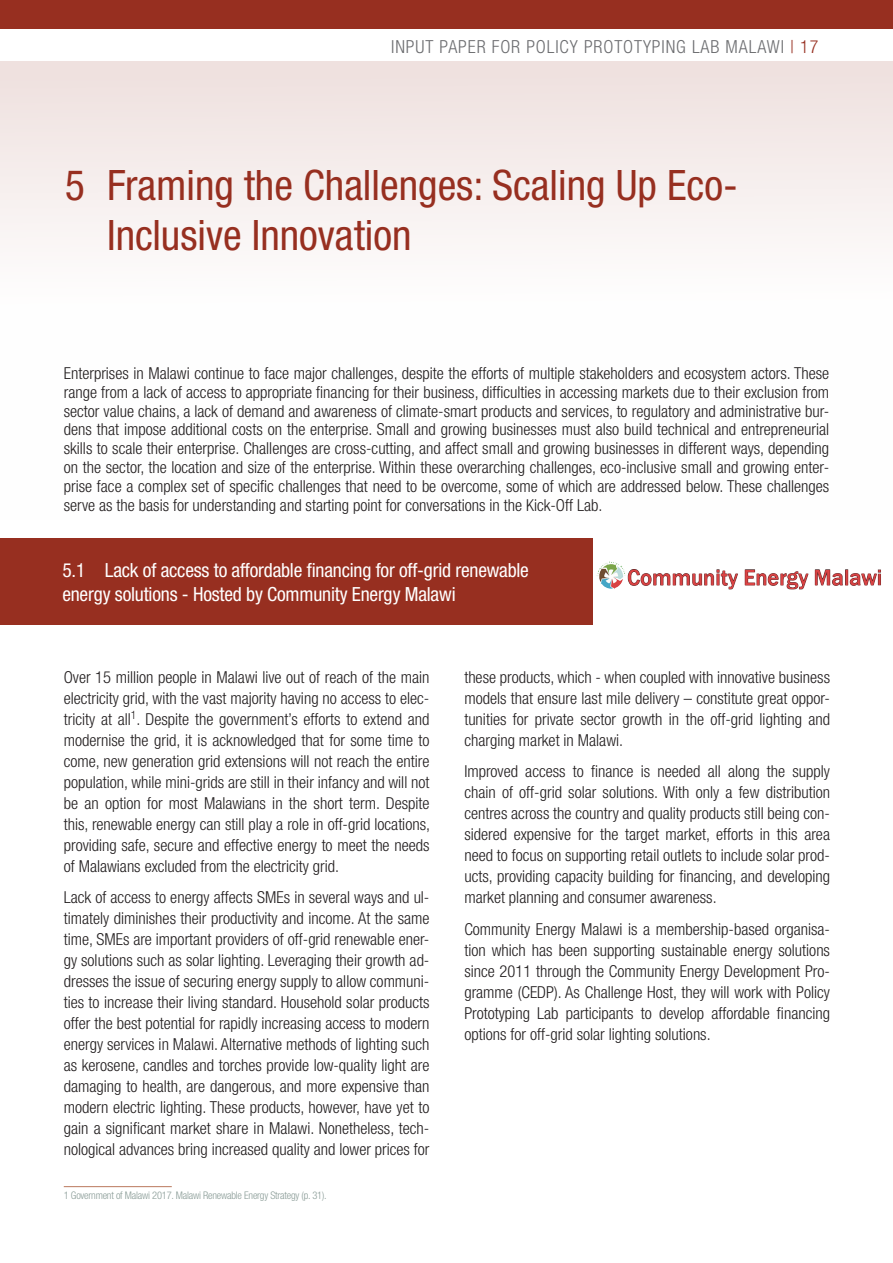
<style>
.page{position:relative;width:893px;height:1263px;background:#fff}
.page>*{position:absolute;margin:0;border:0;box-sizing:border-box;transform-origin:0 0}
.t1{font:condensed 42px/50.4px "Helvetica Neue LT Std";color:#972f20}
.h2_-no_number{font:condensed 19.5px/23.4px "Helvetica Neue LT Std";letter-spacing:-.01em;color:#fff}
.t2{font:300 condensed 18px "Helvetica Neue LT Std";letter-spacing:.05em;color:#6c6d70}
.p_text{font:300 condensed 16.5px/21px "Helvetica Neue LT Std";color:#231f20;text-align:justify}
.Legende{font:300 condensed 16.5px/19px "Helvetica Neue LT Std";color:#231f20;text-align:justify}
.Fußnoten{font:300 condensed 10.5px "Helvetica Neue LT Std";letter-spacing:-.02em;color:#8a9c97}
.s1{color:#972f20}
</style>
<div class="page">
<div style="left:0;top:0;width:893px;height:29px;background:#972f20"></div>
<div style="left:0;top:62px;width:893px;height:458px;background:linear-gradient(to bottom,#f2e6e5,#fff)"></div>
<hr style="left:64px;top:1186px;width:108px;height:1px;background:#c2876f">
<div style="left:0;top:539px;width:592px;height:86px;background:#972f20"></div>
<img style="left:596px;top:561px;width:285px;height:29px">
<p class="t2" style="left:391px;top:36px;width:429px">INPUT PAPER FOR POLICY PROTOTYPING LAB MALAWI <span class="s1">| 17</span></p>
<h1 class="t1" style="left:107px;top:160px;width:632px;text-indent:-43px">5 Framing the Challenges: Scaling Up Eco-<br>Inclusive Innovation</h1>
<p class="Legende" style="left:64px;top:363px;width:767px">Enterprises in Malawi continue to face major challenges, despite the efforts of multiple stakeholders and ecosystem actors. These range from a lack of access to appropriate financing for their business, difficulties in accessing markets due to their exclusion from sector value chains, a lack of demand and awareness of climate-smart products and services, to regulatory and administrative bur&shy;dens that impose additional costs on the enterprise. Small and growing businesses must also build technical and entrepreneurial skills to scale their enterprise. Challenges are cross-cutting, and affect small and growing businesses in different ways, depending on the sector, the location and size of the enterprise. Within these overarching challenges, eco-inclusive small and growing enter&shy;prise face a complex set of specific challenges that need to be overcome, some of which are addressed below. These challenges serve as the basis for understanding and starting point for conversations in the Kick-Off Lab.</p>
<h2 class="h2_-no_number" style="left:62px;top:558px;width:468px">5.1 Lack of access to affordable financing for off-grid renewable energy solutions - Hosted by Community Energy Malawi</h2>
<p class="p_text" style="left:64px;top:666px;width:368px">Over 15 million people in Malawi live out of reach of the main electricity grid, with the vast majority having no access to elec&shy;tricity at all<sup>1</sup>. Despite the government’s efforts to extend and modernise the grid, it is acknowledged that for some time to come, new generation grid extensions will not reach the entire population, while mini-grids are still in their infancy and will not be an option for most Malawians in the short term. Despite this, renewable energy can still play a role in off-grid locations, providing safe, secure and effective energy to meet the needs of Malawians excluded from the electricity grid.</p>
<p class="p_text" style="left:64px;top:887px;width:367px">Lack of access to energy affects SMEs in several ways and ul&shy;timately diminishes their productivity and income. At the same time, SMEs are important providers of off-grid renewable ener&shy;gy solutions such as solar lighting. Leveraging their growth ad&shy;dresses the issue of securing energy supply to allow communi&shy;ties to increase their living standard. Household solar products offer the best potential for rapidly increasing access to modern energy services in Malawi. Alternative methods of lighting such as kerosene, candles and torches provide low-quality light are damaging to health, are dangerous, and more expensive than modern electric lighting. These products, however, have yet to gain a significant market share in Malawi. Nonetheless, tech&shy;nological advances bring increased quality and lower prices for</p>
<p class="Fußnoten" style="left:64px;top:1189px;width:264px">1 Government of Malawi 2017. Malawi Renewable Energy Strategy (p. 31).</p>
<p class="p_text" style="left:464px;top:666px;width:367px">these products, which - when coupled with innovative business models that ensure last mile delivery – constitute great oppor&shy;tunities for private sector growth in the off-grid lighting and charging market in Malawi.</p>
<p class="p_text" style="left:464px;top:761px;width:367px">Improved access to finance is needed all along the supply chain of off-grid solar solutions. With only a few distribution centres across the country and quality products still being con&shy;sidered expensive for the target market, efforts in this area need to focus on supporting retail outlets to include solar prod&shy;ucts, providing capacity building for financing, and developing market planning and consumer awareness.</p>
<p class="p_text" style="left:464px;top:918px;width:367px">Community Energy Malawi is a membership-based organisa&shy;tion which has been supporting sustainable energy solutions since 2011 through the Community Energy Development Pro&shy;gramme (CEDP). As Challenge Host, they will work with Policy Prototyping Lab participants to develop affordable financing options for off-grid solar lighting solutions.</p>
</div>
